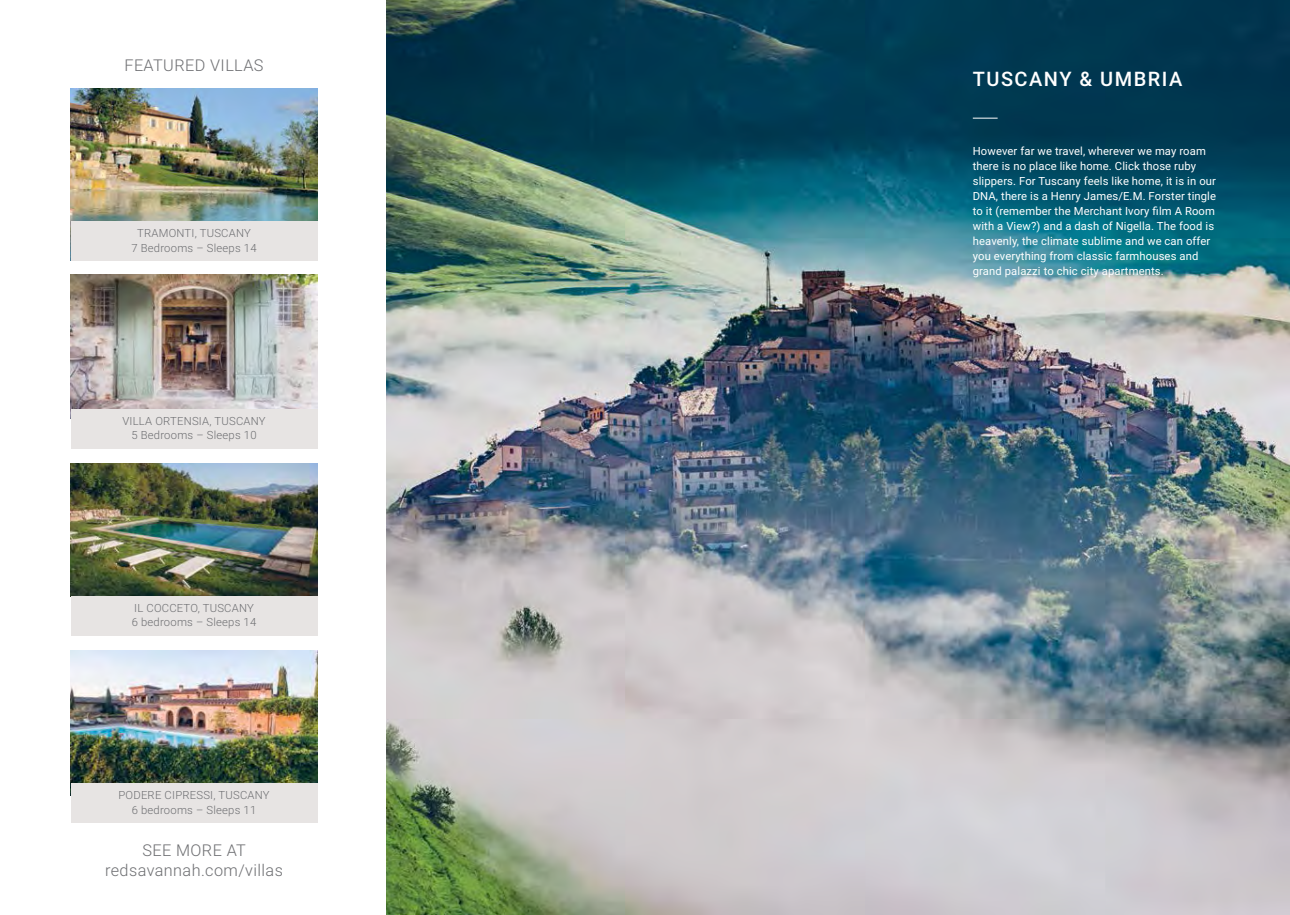
<style>
.page{position:relative;width:1290px;height:915px;background:#fff}
.page>*{position:absolute;margin:0;border:0;box-sizing:border-box;transform-origin:0 0}
.t1{font:500 20px "Roboto";letter-spacing:.075em;color:#fff}
.t2{font:300 16.25px/20px "Roboto";letter-spacing:.025em;color:#6d6e71;text-align:center}
.t3{font:11.25px/15px "Roboto";letter-spacing:.01em;color:#fff}
.t4{font:300 11.25px/14.4px "Roboto";letter-spacing:.02em;color:#6d6e71;text-align:center}
</style>
<div class="page">
<img style="left:387px;top:0;width:903px;height:914px">
<svg style="left:973px;top:118px;width:24px;height:1px"></svg>
<img style="left:71px;top:89px;width:246px;height:133px">
<img style="left:71px;top:275px;width:246px;height:134px">
<img style="left:71px;top:463px;width:246px;height:133px">
<img style="left:71px;top:650px;width:246px;height:133px">
<div style="left:71px;top:222px;width:246px;height:39px;background:#e7e4e3"></div>
<div style="left:71px;top:409px;width:246px;height:39px;background:#e7e4e3"></div>
<div style="left:71px;top:596px;width:246px;height:39px;background:#e7e4e3"></div>
<div style="left:71px;top:783px;width:246px;height:39px;background:#e7e4e3"></div>
<h2 class="t2" style="left:124px;top:54px;width:141px">FEATURED VILLAS</h2>
<p class="t4" style="left:131px;top:226px;width:127px">TRAMONTI, TUSCANY<br>7 Bedrooms – Sleeps 14</p>
<p class="t4" style="left:122px;top:413px;width:145px">VILLA ORTENSIA, TUSCANY<br>5 Bedrooms – Sleeps 10</p>
<p class="t4" style="left:132px;top:600px;width:126px;text-align:left">IL COCCETO, TUSCANY<br>6 bedrooms – Sleeps 14</p>
<p class="t4" style="left:118px;top:787px;width:153px">PODERE CIPRESSI, TUSCANY<br>6 bedrooms – Sleeps 11</p>
<h2 class="t2" style="left:105px;top:839px;width:179px">SEE MORE AT redsavannah.com/villas</h2>
<h1 class="t1" style="left:973px;top:65px;width:211px">TUSCANY &amp; UMBRIA</h1>
<p class="t3" style="left:973px;top:143px;width:245px">However far we travel, wherever we may roam there is no place like home. Click those ruby slippers. For Tuscany feels like home, it is in our DNA, there is a Henry James/E.M. Forster tingle to it (remember the Merchant Ivory film A Room with a View?) and a dash of Nigella. The food is heavenly, the climate sublime and we can offer you everything from classic farmhouses and grand palazzi to chic city apartments.</p>
</div>
